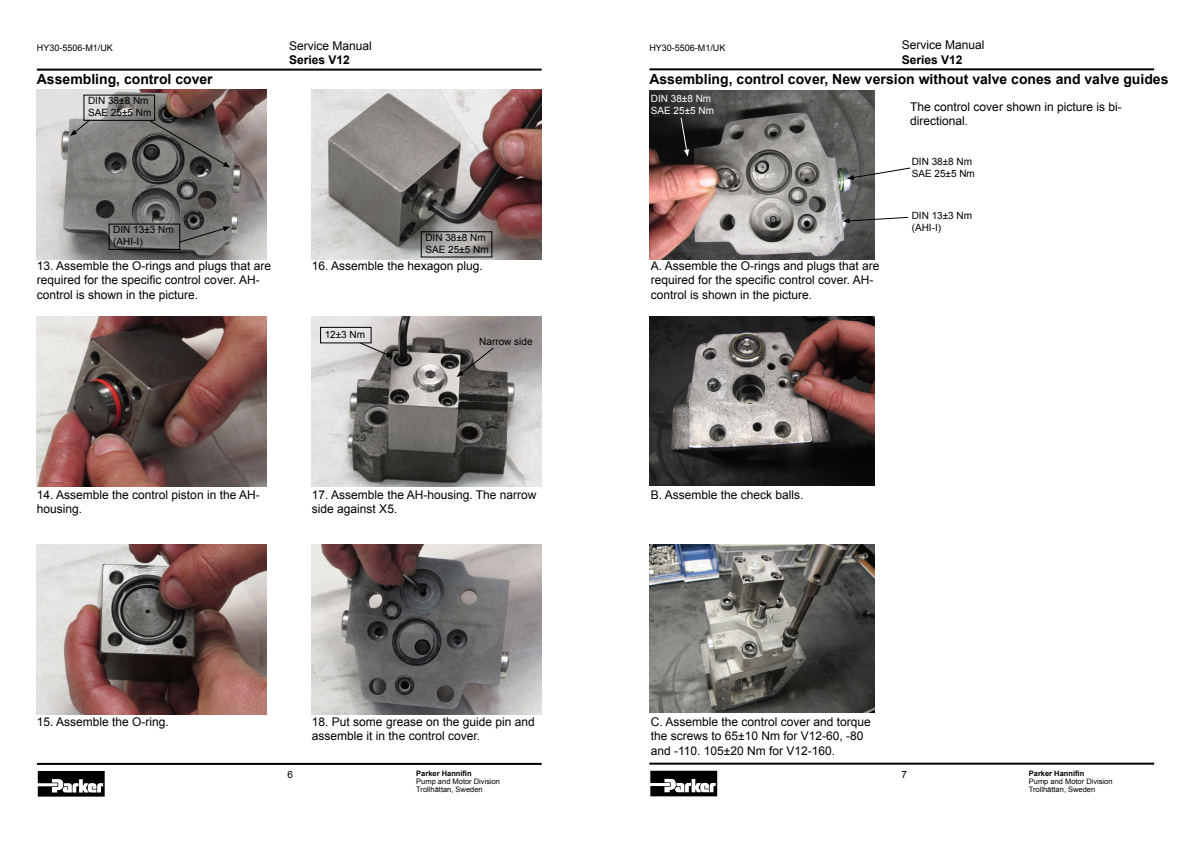
<style>
.page{position:relative;width:1191px;height:842px;background:#fff}
.page>*{position:absolute;margin:0;border:0;box-sizing:border-box;transform-origin:0 0}
.t1{font:700 14px "Arial";color:#000}
.t2{font:12px/14.4px "Arial";color:#000}
.t3{font:700 12px "Arial";color:#000}
.t4{font:10px/12px "Arial";color:#000}
.t5{font:10px/12px "Arial";color:#fff}
.t6{font:9px "Arial";color:#000}
.t7{font:7.5px/8px "Arial";color:#000}
.t8{font:700 7.5px "Arial";color:#000}
</style>
<div class="page">
<hr style="left:649px;top:68px;width:505px;height:2px;background:#000">
<hr style="left:649px;top:763px;width:505px;height:2px;background:#000">
<svg style="left:650px;top:771px;width:67px;height:25px"></svg>
<hr style="left:37px;top:69px;width:504px;height:2px;background:#000">
<hr style="left:37px;top:763px;width:504px;height:2px;background:#000">
<svg style="left:38px;top:771px;width:67px;height:26px"></svg>
<img style="left:649px;top:91px;width:225px;height:168px">
<img style="left:37px;top:89px;width:229px;height:170px">
<img style="left:37px;top:317px;width:229px;height:170px">
<img style="left:37px;top:544px;width:229px;height:170px">
<img style="left:312px;top:89px;width:229px;height:170px">
<div style="left:83px;top:95px;width:72px;height:26px;border:1px solid #000"></div>
<svg style="left:148px;top:119px;width:82px;height:49px;background:#5c5957"></svg>
<svg style="left:70px;top:119px;width:21px;height:17px"></svg>
<div style="left:109px;top:224px;width:71px;height:26px;border:1px solid #000"></div>
<svg style="left:178px;top:226px;width:52px;height:17px"></svg>
<div style="left:421px;top:231px;width:71px;height:26px;border:1px solid #000"></div>
<img style="left:312px;top:317px;width:229px;height:170px">
<div style="left:320px;top:327px;width:51px;height:16px;border:1px solid #000"></div>
<svg style="left:456px;top:347px;width:39px;height:30px"></svg>
<svg style="left:359px;top:342px;width:34px;height:15px"></svg>
<img style="left:312px;top:544px;width:229px;height:170px">
<svg style="left:842px;top:216px;width:67px;height:7px"></svg>
<svg style="left:846px;top:167px;width:65px;height:13px"></svg>
<svg style="left:680px;top:117px;width:9px;height:40px"></svg>
<img style="left:649px;top:317px;width:225px;height:168px">
<img style="left:649px;top:544px;width:225px;height:169px">
<p class="t6" style="left:37px;top:42px;width:78px">HY30-5506-M1/UK</p>
<p class="t2" style="left:289px;top:38px;width:84px">Service Manual</p>
<p class="t3" style="left:289px;top:52px;width:62px">Series V12</p>
<p class="t6" style="left:649px;top:41px;width:78px">HY30-5506-M1/UK</p>
<p class="t2" style="left:901px;top:38px;width:84px">Service Manual</p>
<p class="t3" style="left:901px;top:51px;width:62px">Series V12</p>
<p class="t1" style="left:37px;top:69px;width:177px">Assembling, control cover</p>
<p class="t4" style="left:88px;top:95px;width:65px">DIN 38±8 Nm<br>SAE 25±5 Nm</p>
<p class="t1" style="left:649px;top:69px;width:520px">Assembling, control cover, New version without valve cones and valve guides</p>
<p class="t5" style="left:651px;top:93px;width:65px">DIN 38±8 Nm<br>SAE 25±5 Nm</p>
<p class="t2" style="left:910px;top:99px;width:213px">The control cover shown in picture is bi&shy;directional.</p>
<p class="t4" style="left:911px;top:156px;width:65px">DIN 38±8 Nm<br>SAE 25±5 Nm</p>
<p class="t4" style="left:113px;top:224px;width:62px">DIN 13±3 Nm (AHI-I)</p>
<p class="t4" style="left:425px;top:231px;width:65px">DIN 38±8 Nm<br>SAE 25±5 Nm</p>
<p class="t4" style="left:911px;top:210px;width:62px">DIN 13±3 Nm (AHI-I)</p>
<p class="t2" style="left:37px;top:259px;width:236px">13. Assemble the O-rings and plugs that are required for the specific control cover. AH&shy;control is shown in the picture.</p>
<p class="t2" style="left:312px;top:259px;width:172px">16. Assemble the hexagon plug.</p>
<p class="t2" style="left:651px;top:259px;width:230px">A. Assemble the O-rings and plugs that are required for the specific control cover. AH&shy;control is shown in the picture.</p>
<p class="t4" style="left:325px;top:329px;width:42px">12±3 Nm</p>
<p class="t4" style="left:479px;top:336px;width:55px">Narrow side</p>
<p class="t2" style="left:37px;top:487px;width:224px">14. Assemble the control piston in the AH&shy;housing.</p>
<p class="t2" style="left:312px;top:487px;width:226px">17. Assemble the AH-housing. The narrow side against X5.</p>
<p class="t2" style="left:651px;top:487px;width:154px">B. Assemble the check balls.</p>
<p class="t2" style="left:37px;top:714px;width:134px">15. Assemble the O-ring.</p>
<p class="t2" style="left:312px;top:714px;width:224px">18. Put some grease on the guide pin and assemble it in the control cover.</p>
<p class="t2" style="left:651px;top:714px;width:222px">C. Assemble the control cover and torque the screws to 65±10 Nm for V12-60, -80 and -110. 105±20 Nm for V12-160.</p>
<p class="t4" style="left:287px;top:769px;width:7px">6</p>
<p class="t8" style="left:416px;top:768px;width:57px">Parker Hannifin</p>
<p class="t7" style="left:416px;top:777px;width:85px">Pump and Motor Division<br>Trollhättan, Sweden</p>
<p class="t4" style="left:901px;top:769px;width:7px">7</p>
<p class="t8" style="left:1028px;top:768px;width:57px">Parker Hannifin</p>
<p class="t7" style="left:1028px;top:777px;width:85px">Pump and Motor Division<br>Trollhättan, Sweden</p>
</div>
